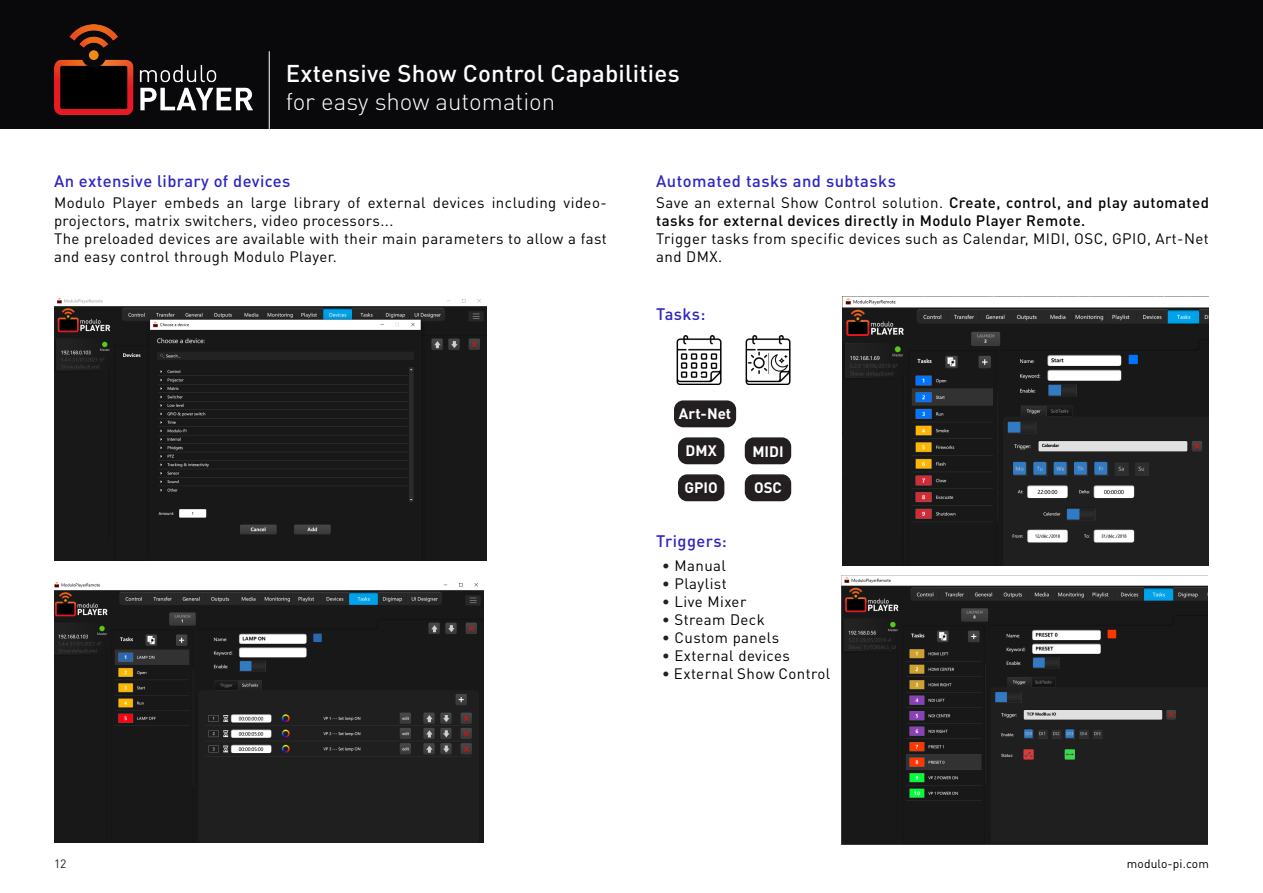
<style>
.page{position:relative;width:1263px;height:893px;background:#fff}
.page>*{position:absolute;margin:0;border:0;box-sizing:border-box;transform-origin:0 0}
.t1{font:500 24px "DIN Pro";letter-spacing:.01em;color:#fff}
.t2{font:300 24px "DIN Pro";color:#fff}
.t3{font:500 16.5px "DIN Pro";letter-spacing:.025em;color:#2f26c2}
.t4{font:15px/18px "DIN Pro";letter-spacing:.03em;color:#000}
.t5{font:500 15px/18px "DIN Pro";letter-spacing:.03em;color:#000}
.t6{font:700 15px "DIN Pro";color:#fff}
.t7{font:12px "DIN Pro";letter-spacing:.01em;color:#000}
.t8{font:12px "DIN Pro";color:#231f20}
.s1{font-weight:400}
.s2{font-weight:500;color:#231f20}
</style>
<div class="page">
<div style="left:0;top:0;width:1263px;height:129px;background:#09090b"></div>
<hr style="left:269px;top:51px;width:1px;height:79px;background:#fff">
<img style="left:842px;top:297px;width:367px;height:269px">
<img style="left:841px;top:575px;width:367px;height:269px">
<img style="left:676px;top:335px;width:46px;height:50px">
<img style="left:745px;top:335px;width:46px;height:50px">
<div style="left:745px;top:475px;width:45px;height:25px;background:#231f20;border-radius:9px"></div>
<div style="left:745px;top:474px;width:46px;height:27px;border:2px solid #231f20;border-radius:9px"></div>
<div style="left:745px;top:438px;width:45px;height:25px;background:#231f20;border-radius:9px"></div>
<div style="left:745px;top:437px;width:46px;height:27px;border:2px solid #231f20;border-radius:9px"></div>
<div style="left:679px;top:438px;width:45px;height:25px;background:#231f20;border-radius:9px"></div>
<div style="left:678px;top:437px;width:46px;height:27px;border:2px solid #231f20;border-radius:9px"></div>
<div style="left:679px;top:475px;width:45px;height:25px;background:#231f20;border-radius:9px"></div>
<div style="left:678px;top:474px;width:46px;height:27px;border:2px solid #231f20;border-radius:9px"></div>
<div style="left:675px;top:401px;width:60px;height:26px;background:#231f20;border-radius:9px"></div>
<div style="left:674px;top:400px;width:62px;height:27px;border:2px solid #231f20;border-radius:9px"></div>
<img style="left:54px;top:582px;width:429px;height:261px">
<img style="left:54px;top:298px;width:432px;height:262px">
<img style="left:54px;top:24px;width:199px;height:91px">
<p class="t1" style="left:286px;top:57px;width:395px">Extensive Show Control Capabilities</p>
<p class="t2" style="left:286px;top:87px;width:271px">for easy show automation</p>
<p class="t3" style="left:54px;top:170px;width:238px">An extensive library of devices</p>
<p class="t4" style="left:54px;top:193px;width:554px">Modulo Player embeds an large library of external devices including video&shy;projectors, matrix switchers, video processors...</p>
<p class="t4" style="left:54px;top:229px;width:554px">The preloaded devices are available with their main parameters to allow a fast and easy control through Modulo Player.</p>
<p class="t3" style="left:656px;top:170px;width:241px">Automated tasks and subtasks</p>
<p class="t5" style="left:656px;top:194px;width:554px"><span class="s1">Save an external Show Control solution.</span> Create, control, and play automated tasks for external devices directly in Modulo Player Remote.</p>
<p class="t4" style="left:656px;top:229px;width:554px">Trigger tasks from specific devices such as Calendar, MIDI, OSC, GPIO, Art-Net and DMX.</p>
<p class="t3" style="left:656px;top:304px;width:51px">Tasks:</p>
<p class="t6" style="left:679px;top:403px;width:54px">Art-Net</p>
<p class="t6" style="left:686px;top:440px;width:33px">DMX</p>
<p class="t6" style="left:752px;top:441px;width:33px">MIDI</p>
<p class="t6" style="left:684px;top:477px;width:35px">GPIO</p>
<p class="t6" style="left:754px;top:477px;width:29px">OSC</p>
<p class="t3" style="left:656px;top:530px;width:72px">Triggers:</p>
<p class="t4" style="left:662px;top:556px;width:65px"><span class="s2">•</span> Manual</p>
<p class="t4" style="left:662px;top:574px;width:66px"><span class="s2">•</span> Playlist</p>
<p class="t4" style="left:662px;top:592px;width:86px"><span class="s2">•</span> Live Mixer</p>
<p class="t4" style="left:662px;top:610px;width:104px"><span class="s2">•</span> Stream Deck</p>
<p class="t4" style="left:662px;top:628px;width:118px"><span class="s2">•</span> Custom panels</p>
<p class="t4" style="left:662px;top:646px;width:129px"><span class="s2">•</span> External devices</p>
<p class="t4" style="left:662px;top:664px;width:170px"><span class="s2">•</span> External Show Control</p>
<p class="t8" style="left:54px;top:855px;width:14px">12</p>
<p class="t7" style="left:1127px;top:856px;width:84px">modulo-pi.com</p>
</div>
